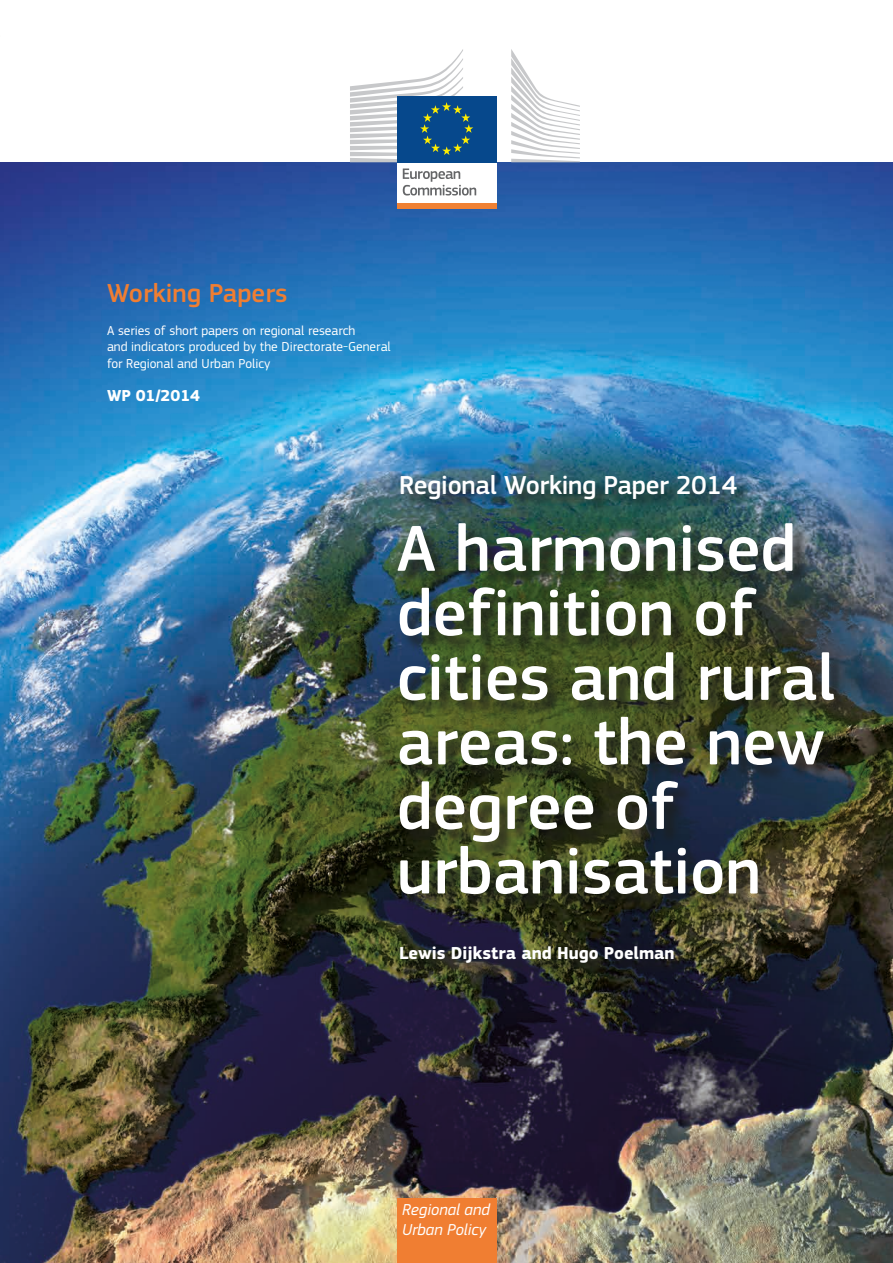
<style>
.page{position:relative;width:893px;height:1263px;background:#fff}
.page>*{position:absolute;margin:0;border:0;box-sizing:border-box;transform-origin:0 0}
.t1{font:500 67.5px/64.5px "PF Square Sans Pro";color:#fff}
.t2{font:500 27px "PF Square Sans Pro";letter-spacing:-.01em;color:#fff}
.t3{font:500 27px "PF Square Sans Pro";color:#f07e32}
.t4{font:700 18px "PF Square Sans Pro";color:#fff}
.t5{font:italic 16.5px/19.5px "PF Square Sans Pro";color:#fff}
.t6{font:700 16.5px "PF Square Sans Pro";color:#fff}
.t7{font:13.5px/16.5px "PF Square Sans Pro";color:#fff}
</style>
<div class="page">
<img style="left:0;top:162px;width:893px;height:1101px">
<div style="left:397px;top:1198px;width:99px;height:65px;background:#f07e32"></div>
<div style="left:398px;top:475px;width:452px;height:505px;background:#1d1d1b;opacity:.75"></div>
<svg style="left:303px;top:96px;width:324px;height:148px"></svg>
<div style="left:397px;top:160px;width:99px;height:44px;background:#fff"></div>
<div style="left:397px;top:203px;width:99px;height:6px;background:#f08133"></div>
<svg style="left:511px;top:49px;width:69px;height:113px"></svg>
<div style="left:397px;top:96px;width:99px;height:66px;background:#06488c"></div>
<svg style="left:350px;top:49px;width:123px;height:113px"></svg>
<svg style="left:403px;top:168px;width:73px;height:27px"></svg>
<h2 class="t3" style="left:107px;top:277px;width:182px">Working Papers</h2>
<p class="t7" style="left:107px;top:322px;width:285px">A series of short papers on regional research<br>and indicators produced by the Directorate-General for Regional and Urban Policy</p>
<p class="t6" style="left:107px;top:385px;width:95px">WP 01/2014</p>
<h2 class="t2" style="left:399px;top:469px;width:340px">Regional Working Paper 2014</h2>
<h1 class="t1" style="left:397px;top:518px;width:440px">A harmonised definition of cities and rural areas: the new degree of urbanisation</h1>
<h3 class="t4" style="left:399px;top:943px;width:277px">Lewis Dijkstra and Hugo Poelman</h3>
<p class="t5" style="left:402px;top:1200px;width:89px">Regional and<br>Urban Policy</p>
</div>
